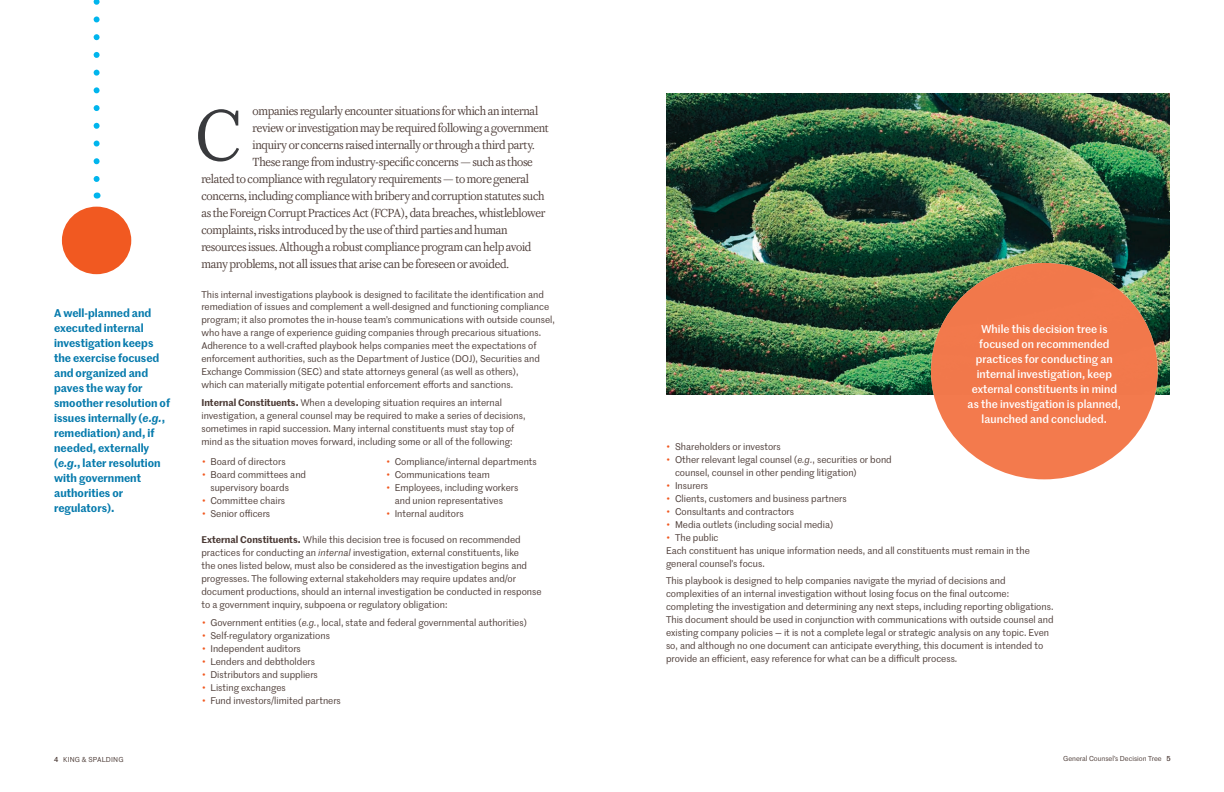
<style>
.page{position:relative;width:1224px;height:792px;background:#fff}
.page>*{position:absolute;margin:0;border:0;box-sizing:border-box;transform-origin:0 0}
.Heading_1{font:80px "Caponi Display";color:#393a3d}
.Body_Copy{font:13px "Caponi Display";letter-spacing:-.02em;color:#4a3934}
.Call_Out{font:600 11px/15px "Marr Sans";color:#077bad}
.Call_Out-2{font:500 11px/15px "Marr Sans";color:#fff;text-align:center}
.Body_Copy-2{font:9.5px/13px "Marr Sans";color:#4a3934}
.t1{font:7px "Marr Sans";color:#4a3934}
.t2{font:7px "Marr Sans";letter-spacing:.02em;color:#4a3934}
.s1{font-style:italic}
.s2{font-weight:600}
.s3{font-weight:500}
</style>
<div class="page">
<img style="left:666px;top:93px;width:504px;height:302px">
<div style="left:62px;top:207px;width:69px;height:67px;background:#f15921;border-radius:50%"></div>
<div style="left:931px;top:263px;width:227px;height:216px;background:#f2794c;border-radius:50%"></div>
<svg style="left:94px;top:0;width:6px;height:182px"></svg>
<p class="Call_Out" style="left:54px;top:305px;width:117px">A well-planned and executed internal investigation keeps the exercise focused and organized and paves the way for smoother resolution of issues internally (<span class="s1">e.g.</span>, remediation) and, if needed, externally (<span class="s1">e.g.</span>, later resolution with government authorities or regulators).</p>
<p class="Body_Copy" style="left:253px;top:102px;width:287px">ompanies regularly encounter situations for which an internal</p>
<p class="Body_Copy" style="left:253px;top:119px;width:298px">review or investigation may be required following a government</p>
<p class="Body_Copy" style="left:253px;top:136px;width:284px">inquiry or concerns raised internally or through a third party.</p>
<p class="Body_Copy" style="left:253px;top:153px;width:282px">These range from industry-specific concerns — such as those</p>
<p class="Body_Copy" style="left:201px;top:170px;width:329px">related to compliance with regulatory requirements — to more general</p>
<p class="Body_Copy" style="left:201px;top:187px;width:345px">concerns, including compliance with bribery and corruption statutes such</p>
<p class="Body_Copy" style="left:201px;top:204px;width:345px">as the Foreign Corrupt Practices Act (FCPA), data breaches, whistleblower</p>
<p class="Body_Copy" style="left:201px;top:221px;width:308px">complaints, risks introduced by the use of third parties and human</p>
<p class="Body_Copy" style="left:201px;top:238px;width:332px">resources issues. Although a robust compliance program can help avoid</p>
<p class="Body_Copy" style="left:201px;top:255px;width:309px">many problems, not all issues that arise can be foreseen or avoided.</p>
<p class="Body_Copy-2" style="left:201px;top:287px;width:355px">This internal investigations playbook is designed to facilitate the identification and remediation of issues and complement a well-designed and functioning compliance program; it also promotes the in-house team’s communications with outside counsel, who have a range of experience guiding companies through precarious situations.<br>Adherence to a well-crafted playbook helps companies meet the expectations of enforcement authorities, such as the Department of Justice (DOJ), Securities and Exchange Commission (SEC) and state attorneys general (as well as others),<br>which can materially mitigate potential enforcement efforts and sanctions.</p>
<p class="Body_Copy-2" style="left:201px;top:396px;width:326px"><span class="s2">Internal Constituents.</span> When a developing situation requires an internal investigation, a general counsel may be required to make a series of decisions, sometimes in rapid succession. Many internal constituents must stay top of mind as the situation moves forward, including some or all of the following:</p>
<p class="Heading_1" style="left:195px;top:81px;width:48px">C</p>
<p class="Body_Copy-2" style="left:395px;top:455px;width:144px">Compliance/internal departments</p>
<p class="Body_Copy-2" style="left:395px;top:468px;width:97px">Communications team</p>
<p class="Body_Copy-2" style="left:395px;top:481px;width:125px">Employees, including workers and union representatives</p>
<p class="Body_Copy-2" style="left:395px;top:507px;width:70px">Internal auditors</p>
<p class="Body_Copy-2" style="left:201px;top:533px;width:342px"><span class="s2">External Constituents.</span> While this decision tree is focused on recommended practices for conducting an <span class="s1">internal</span> investigation, external constituents, like<br>the ones listed below, must also be considered as the investigation begins and progresses. The following external stakeholders may require updates and/or document productions, should an internal investigation be conducted in response to a government inquiry, subpoena or regulatory obligation:</p>
<p class="Body_Copy-2" style="left:210px;top:615px;width:318px">Government entities (<span class="s1">e.g.</span>, local, state and federal governmental authorities)</p>
<p class="Body_Copy-2" style="left:210px;top:628px;width:121px">Self-regulatory organizations</p>
<p class="Body_Copy-2" style="left:210px;top:641px;width:92px">Independent auditors</p>
<p class="Body_Copy-2" style="left:210px;top:654px;width:106px">Lenders and debtholders</p>
<p class="Body_Copy-2" style="left:210px;top:667px;width:109px">Distributors and suppliers</p>
<p class="Body_Copy-2" style="left:210px;top:680px;width:77px">Listing exchanges</p>
<p class="Body_Copy-2" style="left:210px;top:693px;width:132px">Fund investors/limited partners</p>
<p class="Body_Copy-2" style="left:210px;top:455px;width:77px">Board of directors</p>
<p class="Body_Copy-2" style="left:210px;top:468px;width:97px">Board committees and supervisory boards</p>
<p class="Body_Copy-2" style="left:210px;top:494px;width:76px">Committee chairs</p>
<p class="Body_Copy-2" style="left:210px;top:507px;width:61px">Senior officers</p>
<p class="Call_Out-2" style="left:976px;top:321px;width:138px">While this decision tree is focused on recommended practices for conducting an</p>
<p class="Call_Out-2" style="left:968px;top:366px;width:155px">internal investigation, keep external constituents in mind as the investigation is planned, launched and concluded.</p>
<p class="Body_Copy-2" style="left:675px;top:439px;width:107px">Shareholders or investors</p>
<p class="Body_Copy-2" style="left:675px;top:452px;width:218px">Other relevant legal counsel (<span class="s1">e.g.</span>, securities or bond counsel, counsel in other pending litigation)</p>
<p class="Body_Copy-2" style="left:675px;top:478px;width:35px">Insurers</p>
<p class="Body_Copy-2" style="left:675px;top:491px;width:173px">Clients, customers and business partners</p>
<p class="Body_Copy-2" style="left:675px;top:504px;width:121px">Consultants and contractors</p>
<p class="Body_Copy-2" style="left:675px;top:517px;width:160px">Media outlets (including social media)</p>
<p class="Body_Copy-2" style="left:675px;top:530px;width:45px">The public</p>
<p class="Body_Copy-2" style="left:666px;top:543px;width:366px">Each constituent has unique information needs, and all constituents must remain in the general counsel’s focus.</p>
<p class="Body_Copy-2" style="left:666px;top:574px;width:389px">This playbook is designed to help companies navigate the myriad of decisions and complexities of an internal investigation without losing focus on the final outcome: completing the investigation and determining any next steps, including reporting obligations.<br>This document should be used in conjunction with communications with outside counsel and existing company policies — it is not a complete legal or strategic analysis on any topic. Even so, and although no one document can anticipate everything, this document is intended to provide an efficient, easy reference for what can be a difficult process.</p>
<p class="t2" style="left:54px;top:755px;width:71px"><span class="s3">4</span> KING &amp; SPALDING</p>
<p class="t1" style="left:1063px;top:754px;width:109px">General Counsel’s Decision Tree <span class="s3">5</span></p>
</div>
